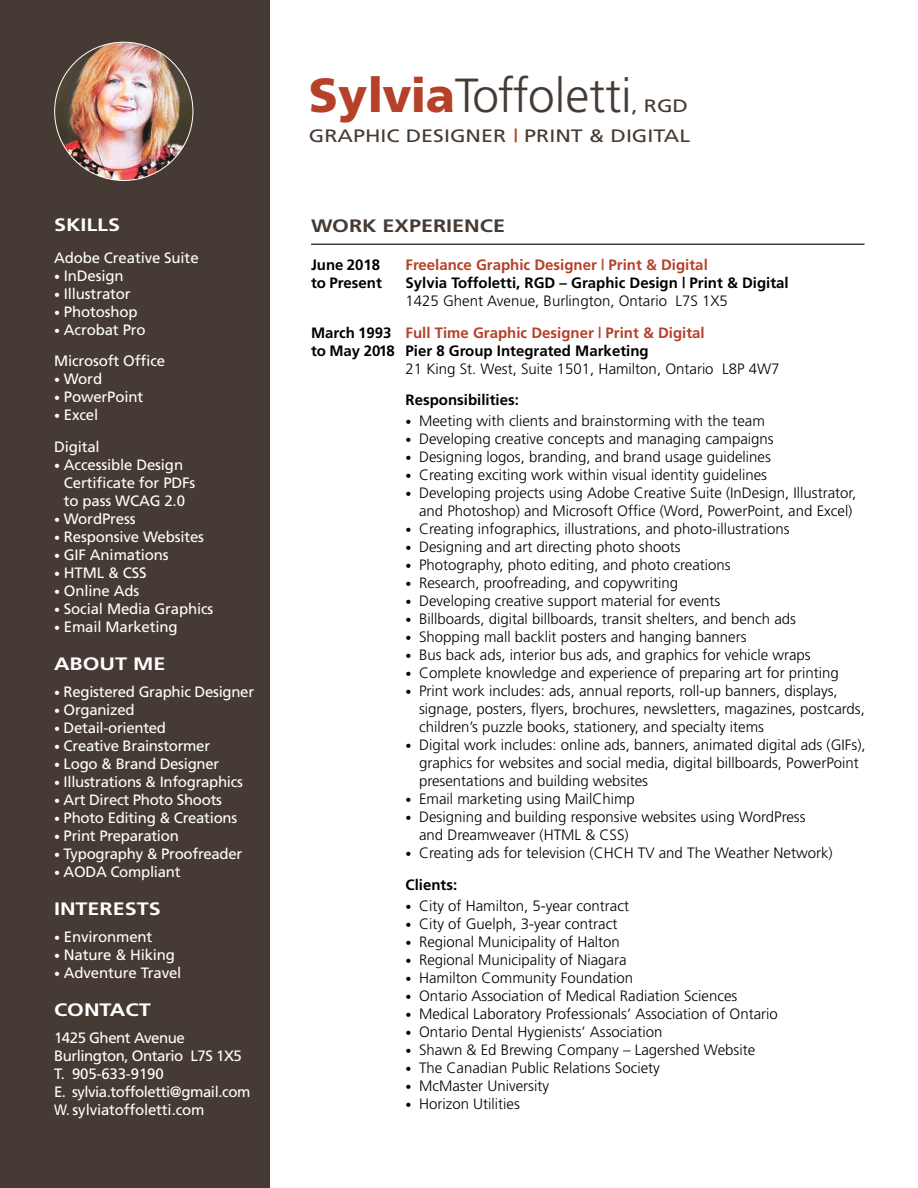
<style>
.page{position:relative;width:918px;height:1188px;background:#fff}
.page>*{position:absolute;margin:0;border:0;box-sizing:border-box;transform-origin:0 0}
.t1{font:300 47.85px "Frutiger";color:#463a34}
.t2{font:18px "Frutiger";color:#463a34;scale:1.2 1}
.t3{font:700 18px "Frutiger";color:#fff;scale:1.2 1}
.t4{font:700 18px "Frutiger";color:#463a34;scale:1.2 1}
.Heading{font:300 15px/18px "Frutiger";color:#000}
.Body{font:15px/18px "Frutiger";letter-spacing:-.01em;color:#fff}
.Heading-2{font:700 15px/18px "Frutiger";color:#000}
.Body-2{font:15px/18px "Frutiger";letter-spacing:-.03em;color:#fff}
.Heading-3{font:700 15px "Frutiger";color:#b54128}
.s1{font-size:12px}
.s2{font-weight:900;color:#b54128}
.s3{color:#b54128}
.s4{font-weight:300}
.s5{color:#000}
.s6{font-weight:700}
</style>
<div class="page">
<hr style="left:311px;top:244px;width:554px;height:1px;background:#000">
<div style="left:0;top:0;width:270px;height:1188px;background:#463a34"></div>
<img style="left:55px;top:42px;width:138px;height:138px;border-radius:69px">
<p class="t3" style="left:54px;top:214px;width:57px">SKILLS</p>
<p class="Body" style="left:54px;top:248px;width:146px">Adobe Creative Suite</p>
<p class="Body" style="left:54px;top:266px;width:71px"><span class="s1">•</span> InDesign</p>
<p class="Body" style="left:54px;top:284px;width:78px"><span class="s1">•</span> Illustrator</p>
<p class="Body" style="left:54px;top:302px;width:85px"><span class="s1">•</span> Photoshop</p>
<p class="Body" style="left:54px;top:320px;width:93px"><span class="s1">•</span> Acrobat Pro</p>
<p class="Body" style="left:54px;top:352px;width:113px">Microsoft Office</p>
<p class="Body" style="left:54px;top:370px;width:50px"><span class="s1">•</span> Word</p>
<p class="Body" style="left:54px;top:388px;width:91px"><span class="s1">•</span> PowerPoint</p>
<p class="Body" style="left:54px;top:406px;width:46px"><span class="s1">•</span> Excel</p>
<p class="Body" style="left:54px;top:437px;width:47px">Digital</p>
<p class="Body" style="left:64px;top:455px;width:133px;text-indent:-10px"><span class="s1">•</span> Accessible Design<br>Certificate for PDFs to pass WCAG 2.0</p>
<p class="Body" style="left:54px;top:509px;width:83px"><span class="s1">•</span> WordPress</p>
<p class="Body" style="left:54px;top:527px;width:152px"><span class="s1">•</span> Responsive Websites</p>
<p class="Body" style="left:54px;top:545px;width:116px"><span class="s1">•</span> GIF Animations</p>
<p class="Body" style="left:54px;top:563px;width:94px"><span class="s1">•</span> HTML &amp; CSS</p>
<p class="Body" style="left:54px;top:581px;width:87px"><span class="s1">•</span> Online Ads</p>
<p class="Body" style="left:54px;top:599px;width:161px"><span class="s1">•</span> Social Media Graphics</p>
<p class="Body" style="left:54px;top:617px;width:125px"><span class="s1">•</span> Email Marketing</p>
<p class="t3" style="left:54px;top:653px;width:95px">ABOUT ME</p>
<p class="Body" style="left:54px;top:683px;width:202px"><span class="s1">•</span> Registered Graphic Designer</p>
<p class="Body" style="left:54px;top:701px;width:82px"><span class="s1">•</span> Organized</p>
<p class="Body" style="left:54px;top:719px;width:114px"><span class="s1">•</span> Detail-oriented</p>
<p class="Body" style="left:54px;top:737px;width:158px"><span class="s1">•</span> Creative Brainstormer</p>
<p class="Body" style="left:54px;top:755px;width:167px"><span class="s1">•</span> Logo &amp; Brand Designer</p>
<p class="Body" style="left:54px;top:773px;width:191px"><span class="s1">•</span> Illustrations &amp; Infographics</p>
<p class="Body" style="left:54px;top:791px;width:170px"><span class="s1">•</span> Art Direct Photo Shoots</p>
<p class="Body" style="left:54px;top:809px;width:185px"><span class="s1">•</span> Photo Editing &amp; Creations</p>
<p class="Body" style="left:54px;top:827px;width:126px"><span class="s1">•</span> Print Preparation</p>
<p class="Body" style="left:54px;top:845px;width:190px"><span class="s1">•</span> Typography &amp; Proofreader</p>
<p class="Body" style="left:54px;top:863px;width:128px"><span class="s1">•</span> AODA Compliant</p>
<p class="t3" style="left:54px;top:898px;width:91px">INTERESTS</p>
<p class="Body" style="left:54px;top:928px;width:100px"><span class="s1">•</span> Environment</p>
<p class="Body" style="left:54px;top:946px;width:123px"><span class="s1">•</span> Nature &amp; Hiking</p>
<p class="Body" style="left:54px;top:964px;width:129px"><span class="s1">•</span> Adventure Travel</p>
<p class="t3" style="left:54px;top:1000px;width:82px">CONTACT</p>
<p class="Body-2" style="left:54px;top:1029px;width:198px">1425 Ghent Avenue<br>Burlington, Ontario L7S 1X5<br>T. 905-633-9190<br>E. sylvia.toffoletti@gmail.com<br>W. sylviatoffoletti.com</p>
<p class="t1" style="left:309px;top:68px;width:325px"><span class="s2">Sylvia</span>Toffoletti</p>
<p class="t2" style="left:632px;top:95px;width:48px">, RGD</p>
<p class="t2" style="left:309px;top:125px;width:319px">GRAPHIC DESIGNER <span class="s3">|</span> PRINT &amp; DIGITAL</p>
<p class="t4" style="left:311px;top:215px;width:163px">WORK EXPERIENCE</p>
<p class="Heading-2" style="left:311px;top:256px;width:71px">June 2018</p>
<p class="Heading-3" style="left:406px;top:256px;width:304px">Freelance Graphic Designer | Print &amp; Digital</p>
<p class="Heading-2" style="left:311px;top:274px;width:72px">to Present</p>
<p class="Heading-2" style="left:406px;top:274px;width:385px">Sylvia Toffoletti, RGD – Graphic Design | Print &amp; Digital<br><span class="s4">1425 Ghent Avenue, Burlington, Ontario L7S 1X5</span></p>
<p class="Heading-3" style="left:311px;top:324px;width:395px"><span class="s5">March 1993</span> Full Time Graphic Designer | Print &amp; Digital</p>
<p class="Heading" style="left:406px;top:342px;width:375px;text-indent:-94px"><span class="s6">to May 2018 Pier 8 Group Integrated Marketing<br></span>21 King St. West, Suite 1501, Hamilton, Ontario L8P 4W7</p>
<p class="Heading-2" style="left:406px;top:391px;width:115px">Responsibilities:</p>
<p class="Heading" style="left:406px;top:412px;width:361px"><span class="s1">•</span> Meeting with clients and brainstorming with the team</p>
<p class="Heading" style="left:406px;top:430px;width:370px"><span class="s1">•</span> Developing creative concepts and managing campaigns</p>
<p class="Heading" style="left:406px;top:448px;width:367px"><span class="s1">•</span> Designing logos, branding, and brand usage guidelines</p>
<p class="Heading" style="left:406px;top:466px;width:363px"><span class="s1">•</span> Creating exciting work within visual identity guidelines</p>
<p class="Heading" style="left:406px;top:484px;width:452px;text-align:right"><span class="s1">•</span> Developing projects using Adobe Creative Suite (InDesign, Illustrator, and Photoshop) and Microsoft Office (Word, PowerPoint, and Excel)</p>
<p class="Heading" style="left:406px;top:520px;width:386px"><span class="s1">•</span> Creating infographics, illustrations, and photo-illustrations</p>
<p class="Heading" style="left:406px;top:538px;width:276px"><span class="s1">•</span> Designing and art directing photo shoots</p>
<p class="Heading" style="left:406px;top:556px;width:327px"><span class="s1">•</span> Photography, photo editing, and photo creations</p>
<p class="Heading" style="left:406px;top:574px;width:274px"><span class="s1">•</span> Research, proofreading, and copywriting</p>
<p class="Heading" style="left:406px;top:592px;width:316px"><span class="s1">•</span> Developing creative support material for events</p>
<p class="Heading" style="left:406px;top:610px;width:392px"><span class="s1">•</span> Billboards, digital billboards, transit shelters, and bench ads</p>
<p class="Heading" style="left:406px;top:628px;width:343px"><span class="s1">•</span> Shopping mall backlit posters and hanging banners</p>
<p class="Heading" style="left:406px;top:646px;width:407px"><span class="s1">•</span> Bus back ads, interior bus ads, and graphics for vehicle wraps</p>
<p class="Heading" style="left:406px;top:664px;width:435px"><span class="s1">•</span> Complete knowledge and experience of preparing art for printing</p>
<p class="Heading" style="left:419px;top:682px;width:447px;text-indent:-14px"><span class="s1">•</span> Print work includes: ads, annual reports, roll-up banners, displays, signage, posters, flyers, brochures, newsletters, magazines, postcards, children’s puzzle books, stationery, and specialty items</p>
<p class="Heading" style="left:419px;top:736px;width:448px;text-indent:-14px"><span class="s1">•</span> Digital work includes: online ads, banners, animated digital ads (GIFs), graphics for websites and social media, digital billboards, PowerPoint presentations and building websites</p>
<p class="Heading" style="left:406px;top:790px;width:231px"><span class="s1">•</span> Email marketing using MailChimp</p>
<p class="Heading" style="left:419px;top:808px;width:388px;text-indent:-14px"><span class="s1">•</span> Designing and building responsive websites using WordPress and Dreamweaver (HTML &amp; CSS)</p>
<p class="Heading" style="left:406px;top:844px;width:429px"><span class="s1">•</span> Creating ads for television (CHCH TV and The Weather Network)</p>
<p class="Heading-2" style="left:406px;top:876px;width:53px">Clients:</p>
<p class="Heading" style="left:406px;top:897px;width:225px"><span class="s1">•</span> City of Hamilton, 5-year contract</p>
<p class="Heading" style="left:406px;top:915px;width:213px"><span class="s1">•</span> City of Guelph, 3-year contract</p>
<p class="Heading" style="left:406px;top:933px;width:216px"><span class="s1">•</span> Regional Municipality of Halton</p>
<p class="Heading" style="left:406px;top:951px;width:223px"><span class="s1">•</span> Regional Municipality of Niagara</p>
<p class="Heading" style="left:406px;top:969px;width:229px"><span class="s1">•</span> Hamilton Community Foundation</p>
<p class="Heading" style="left:406px;top:987px;width:333px"><span class="s1">•</span> Ontario Association of Medical Radiation Sciences</p>
<p class="Heading" style="left:406px;top:1005px;width:374px"><span class="s1">•</span> Medical Laboratory Professionals’ Association of Ontario</p>
<p class="Heading" style="left:406px;top:1023px;width:258px"><span class="s1">•</span> Ontario Dental Hygienists’ Association</p>
<p class="Heading" style="left:406px;top:1041px;width:351px"><span class="s1">•</span> Shawn &amp; Ed Brewing Company – Lagershed Website</p>
<p class="Heading" style="left:406px;top:1059px;width:256px"><span class="s1">•</span> The Canadian Public Relations Society</p>
<p class="Heading" style="left:406px;top:1077px;width:145px"><span class="s1">•</span> McMaster University</p>
<p class="Heading" style="left:406px;top:1095px;width:116px"><span class="s1">•</span> Horizon Utilities</p>
</div>
